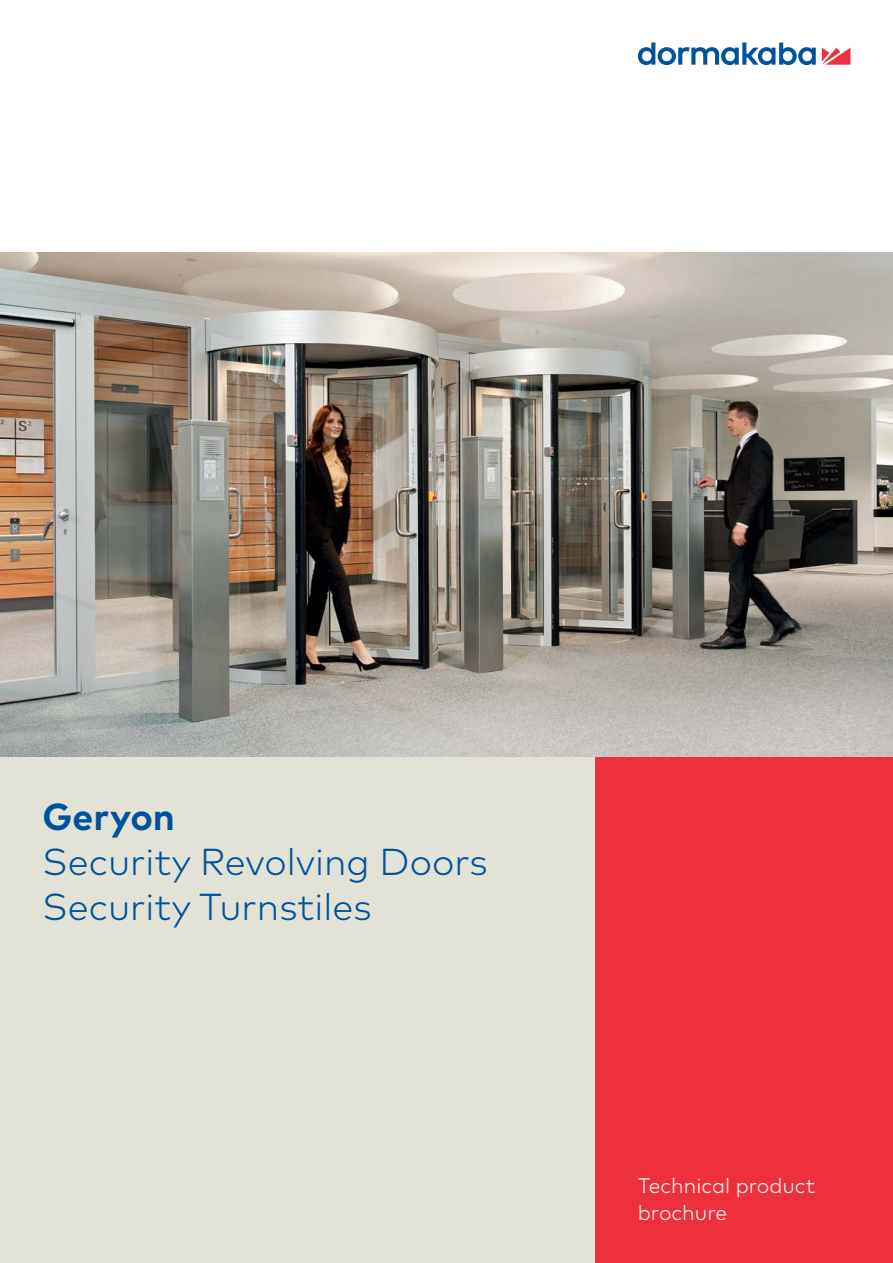
<style>
.page{position:relative;width:893px;height:1263px;background:#fff}
.page>*{position:absolute;margin:0;border:0;box-sizing:border-box;transform-origin:0 0}
.t1{font:300 37.5px/45px "Mark Pro";color:#00529c}
.t2{font:700 37.5px "Mark Pro";color:#00529c}
.t3{font:300 21px/27px "Mark Pro";color:#fff}
</style>
<div class="page">
<svg style="left:822px;top:48px;width:28px;height:17px"></svg>
<svg style="left:638px;top:43px;width:178px;height:22px"></svg>
<img style="left:0;top:253px;width:893px;height:505px">
<div style="left:0;top:758px;width:595px;height:505px;background:#e3e2d7"></div>
<div style="left:595px;top:758px;width:298px;height:505px;background:#ee303c"></div>
<p class="t2" style="left:43px;top:788px;width:134px">Geryon</p>
<p class="t1" style="left:43px;top:836px;width:447px">Security Revolving Doors<br>Security Turnstiles</p>
<p class="t3" style="left:638px;top:1171px;width:179px">Technical product brochure</p>
</div>
